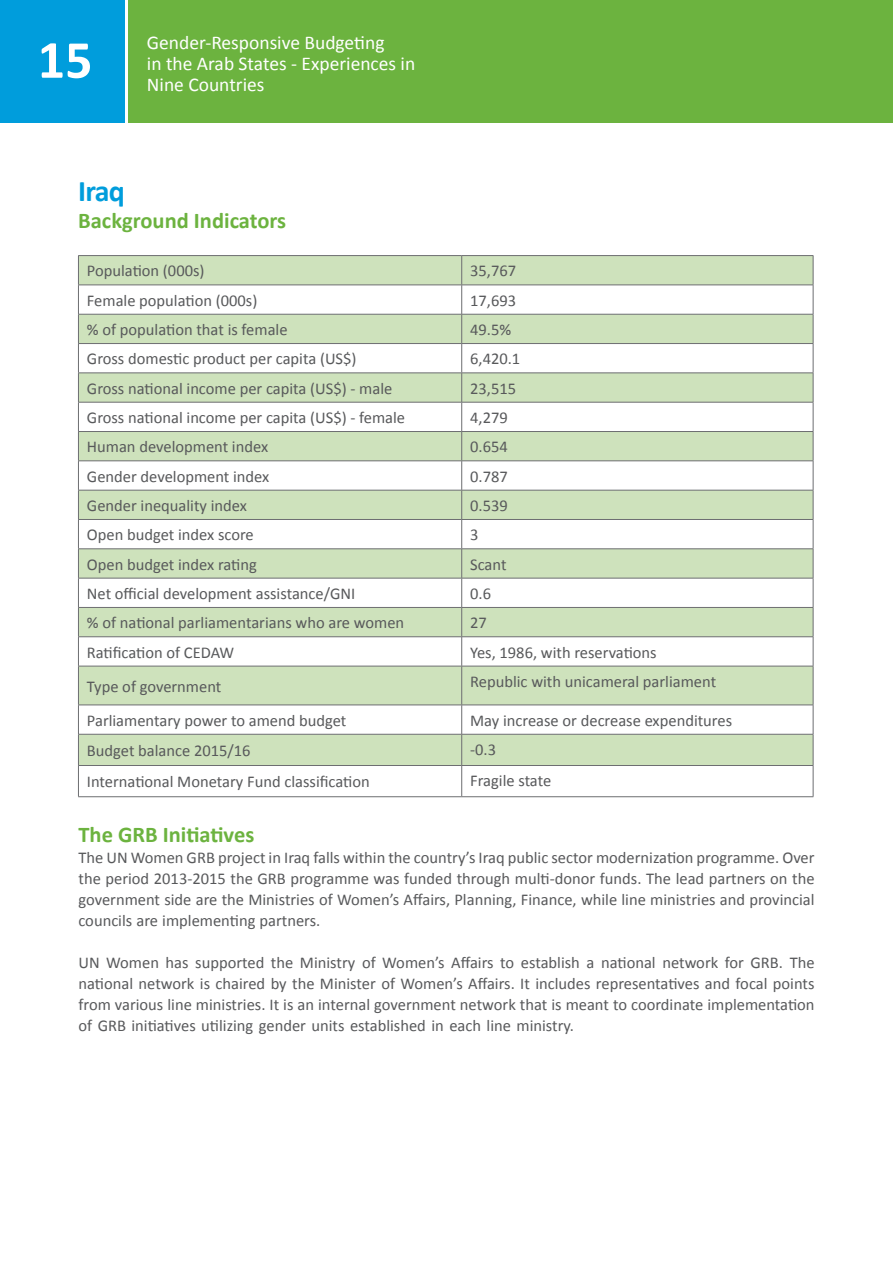
<style>
.page{position:relative;width:893px;height:1263px;background:#fff}
.page>*{position:absolute;margin:0;border:0;box-sizing:border-box;transform-origin:0 0}
.t1{font:700 54px "Calibri";color:#fff}
.t2{font:700 30px "Calibri";color:#009ddc}
.t3{font:700 22.5px "Calibri";color:#6cb33f}
.t4{font:19.5px/21.1px "Calibri";color:#fff}
.t5{font:16.5px/21px "Calibri";color:#58595b;text-align:justify}
</style>
<div class="page">
<div style="left:0;top:0;width:125px;height:123px;background:#009ddc"></div>
<div style="left:129px;top:0;width:764px;height:123px;background:#6cb33f"></div>
<svg style="left:79px;top:256px;width:734px;height:509px;fill:#cee2bc"></svg>
<hr style="left:78px;top:314px;width:384px;height:1px;background:#6d6e71">
<hr style="left:462px;top:314px;width:351px;height:1px;background:#6d6e71">
<hr style="left:78px;top:343px;width:384px;height:1px;background:#6d6e71">
<hr style="left:462px;top:343px;width:351px;height:1px;background:#6d6e71">
<hr style="left:78px;top:373px;width:384px;height:1px;background:#6d6e71">
<hr style="left:462px;top:373px;width:351px;height:1px;background:#6d6e71">
<hr style="left:78px;top:402px;width:384px;height:1px;background:#6d6e71">
<hr style="left:462px;top:402px;width:351px;height:1px;background:#6d6e71">
<hr style="left:78px;top:431px;width:384px;height:1px;background:#6d6e71">
<hr style="left:462px;top:431px;width:351px;height:1px;background:#6d6e71">
<hr style="left:78px;top:461px;width:384px;height:1px;background:#6d6e71">
<hr style="left:462px;top:461px;width:351px;height:1px;background:#6d6e71">
<hr style="left:78px;top:490px;width:384px;height:1px;background:#6d6e71">
<hr style="left:462px;top:490px;width:351px;height:1px;background:#6d6e71">
<hr style="left:78px;top:519px;width:384px;height:1px;background:#6d6e71">
<hr style="left:462px;top:519px;width:351px;height:1px;background:#6d6e71">
<hr style="left:78px;top:548px;width:384px;height:1px;background:#6d6e71">
<hr style="left:462px;top:548px;width:351px;height:1px;background:#6d6e71">
<hr style="left:78px;top:578px;width:384px;height:1px;background:#6d6e71">
<hr style="left:462px;top:578px;width:351px;height:1px;background:#6d6e71">
<hr style="left:78px;top:607px;width:384px;height:1px;background:#6d6e71">
<hr style="left:462px;top:607px;width:351px;height:1px;background:#6d6e71">
<hr style="left:78px;top:636px;width:384px;height:1px;background:#6d6e71">
<hr style="left:462px;top:636px;width:351px;height:1px;background:#6d6e71">
<hr style="left:78px;top:666px;width:384px;height:1px;background:#6d6e71">
<hr style="left:78px;top:666px;width:1px;height:39px;background:#6d6e71">
<hr style="left:462px;top:666px;width:351px;height:1px;background:#6d6e71">
<hr style="left:461px;top:666px;width:1px;height:39px;background:#6d6e71">
<hr style="left:813px;top:666px;width:1px;height:39px;background:#6d6e71">
<hr style="left:78px;top:705px;width:384px;height:1px;background:#6d6e71">
<svg style="left:78px;top:705px;width:1px;height:29px"></svg>
<hr style="left:462px;top:705px;width:351px;height:1px;background:#6d6e71">
<svg style="left:461px;top:705px;width:1px;height:29px"></svg>
<svg style="left:813px;top:705px;width:1px;height:29px"></svg>
<hr style="left:78px;top:734px;width:384px;height:1px;background:#6d6e71">
<hr style="left:78px;top:734px;width:1px;height:31px;background:#6d6e71">
<hr style="left:462px;top:734px;width:351px;height:1px;background:#6d6e71">
<hr style="left:461px;top:734px;width:1px;height:31px;background:#6d6e71">
<hr style="left:813px;top:734px;width:1px;height:31px;background:#6d6e71">
<hr style="left:78px;top:765px;width:384px;height:1px;background:#6d6e71">
<hr style="left:78px;top:766px;width:1px;height:30px;background:#6d6e71">
<hr style="left:462px;top:765px;width:351px;height:1px;background:#6d6e71">
<hr style="left:461px;top:766px;width:1px;height:30px;background:#6d6e71">
<hr style="left:813px;top:766px;width:1px;height:30px;background:#6d6e71">
<hr style="left:78px;top:796px;width:384px;height:1px;background:#6d6e71">
<hr style="left:462px;top:796px;width:351px;height:1px;background:#6d6e71">
<hr style="left:78px;top:255px;width:384px;height:1px;background:#6d6e71">
<svg style="left:78px;top:256px;width:1px;height:410px"></svg>
<hr style="left:462px;top:255px;width:351px;height:1px;background:#6d6e71">
<svg style="left:461px;top:256px;width:1px;height:410px"></svg>
<svg style="left:813px;top:256px;width:1px;height:410px"></svg>
<hr style="left:78px;top:285px;width:384px;height:1px;background:#6d6e71">
<hr style="left:462px;top:285px;width:351px;height:1px;background:#6d6e71">
<h1 class="t1" style="left:38px;top:25px;width:56px">15</h1>
<p class="t4" style="left:147px;top:32px;width:270px">Gender-Responsive Budgeting<br>in the Arab States - Experiences in</p>
<p class="t4" style="left:147px;top:74px;width:119px">Nine Countries</p>
<h2 class="t2" style="left:78px;top:172px;width:48px">Iraq</h2>
<h3 class="t3" style="left:78px;top:206px;width:209px">Background Indicators</h3>
<p class="t5" style="left:87px;top:260px;width:119px">Population (000s)</p>
<p class="t5" style="left:470px;top:260px;width:47px">35,767</p>
<p class="t5" style="left:87px;top:290px;width:172px">Female population (000s)</p>
<p class="t5" style="left:470px;top:290px;width:47px">17,693</p>
<p class="t5" style="left:87px;top:319px;width:202px">% of population that is female</p>
<p class="t5" style="left:470px;top:319px;width:43px">49.5%</p>
<p class="t5" style="left:87px;top:348px;width:271px">Gross domestic product per capita (US$)</p>
<p class="t5" style="left:470px;top:348px;width:52px">6,420.1</p>
<p class="t5" style="left:87px;top:378px;width:307px">Gross national income per capita (US$) - male</p>
<p class="t5" style="left:470px;top:378px;width:47px">23,515</p>
<p class="t5" style="left:87px;top:407px;width:320px">Gross national income per capita (US$) - female</p>
<p class="t5" style="left:470px;top:407px;width:39px">4,279</p>
<p class="t5" style="left:87px;top:436px;width:183px">Human development index</p>
<p class="t5" style="left:470px;top:436px;width:39px">0.654</p>
<p class="t5" style="left:87px;top:466px;width:184px">Gender development index</p>
<p class="t5" style="left:470px;top:466px;width:39px">0.787</p>
<p class="t5" style="left:87px;top:495px;width:162px">Gender inequality index</p>
<p class="t5" style="left:470px;top:495px;width:39px">0.539</p>
<p class="t5" style="left:87px;top:524px;width:168px">Open budget index score</p>
<p class="t5" style="left:470px;top:524px;width:10px">3</p>
<p class="t5" style="left:87px;top:554px;width:171px">Open budget index rating</p>
<p class="t5" style="left:470px;top:554px;width:38px">Scant</p>
<p class="t5" style="left:87px;top:583px;width:270px">Net official development assistance/GNI</p>
<p class="t5" style="left:470px;top:583px;width:22px">0.6</p>
<p class="t5" style="left:87px;top:612px;width:319px">% of national parliamentarians who are women</p>
<p class="t5" style="left:470px;top:612px;width:18px">27</p>
<p class="t5" style="left:87px;top:642px;width:149px">Ratification of CEDAW</p>
<p class="t5" style="left:470px;top:642px;width:188px">Yes, 1986, with reservations</p>
<p class="t5" style="left:87px;top:676px;width:136px">Type of government</p>
<p class="t5" style="left:470px;top:671px;width:248px">Republic with unicameral parliament</p>
<p class="t5" style="left:87px;top:710px;width:261px">Parliamentary power to amend budget</p>
<p class="t5" style="left:470px;top:710px;width:263px">May increase or decrease expenditures</p>
<p class="t5" style="left:87px;top:740px;width:165px">Budget balance 2015/16</p>
<p class="t5" style="left:470px;top:739px;width:27px">-0.3</p>
<p class="t5" style="left:87px;top:771px;width:284px">International Monetary Fund classification</p>
<p class="t5" style="left:470px;top:770px;width:83px">Fragile state</p>
<h3 class="t3" style="left:78px;top:820px;width:177px">The GRB Initiatives</h3>
<p class="t5" style="left:78px;top:847px;width:738px">The UN Women GRB project in Iraq falls within the country’s Iraq public sector modernization programme. Over the period 2013-2015 the GRB programme was funded through multi-donor funds. The lead partners on the government side are the Ministries of Women’s Affairs, Planning, Finance, while line ministries and provincial councils are implementing partners.</p>
<p class="t5" style="left:78px;top:952px;width:738px">UN Women has supported the Ministry of Women’s Affairs to establish a national network for GRB. The national network is chaired by the Minister of Women’s Affairs. It includes representatives and focal points from various line ministries. It is an internal government network that is meant to coordinate implementation of GRB initiatives utilizing gender units established in each line ministry.</p>
</div>
